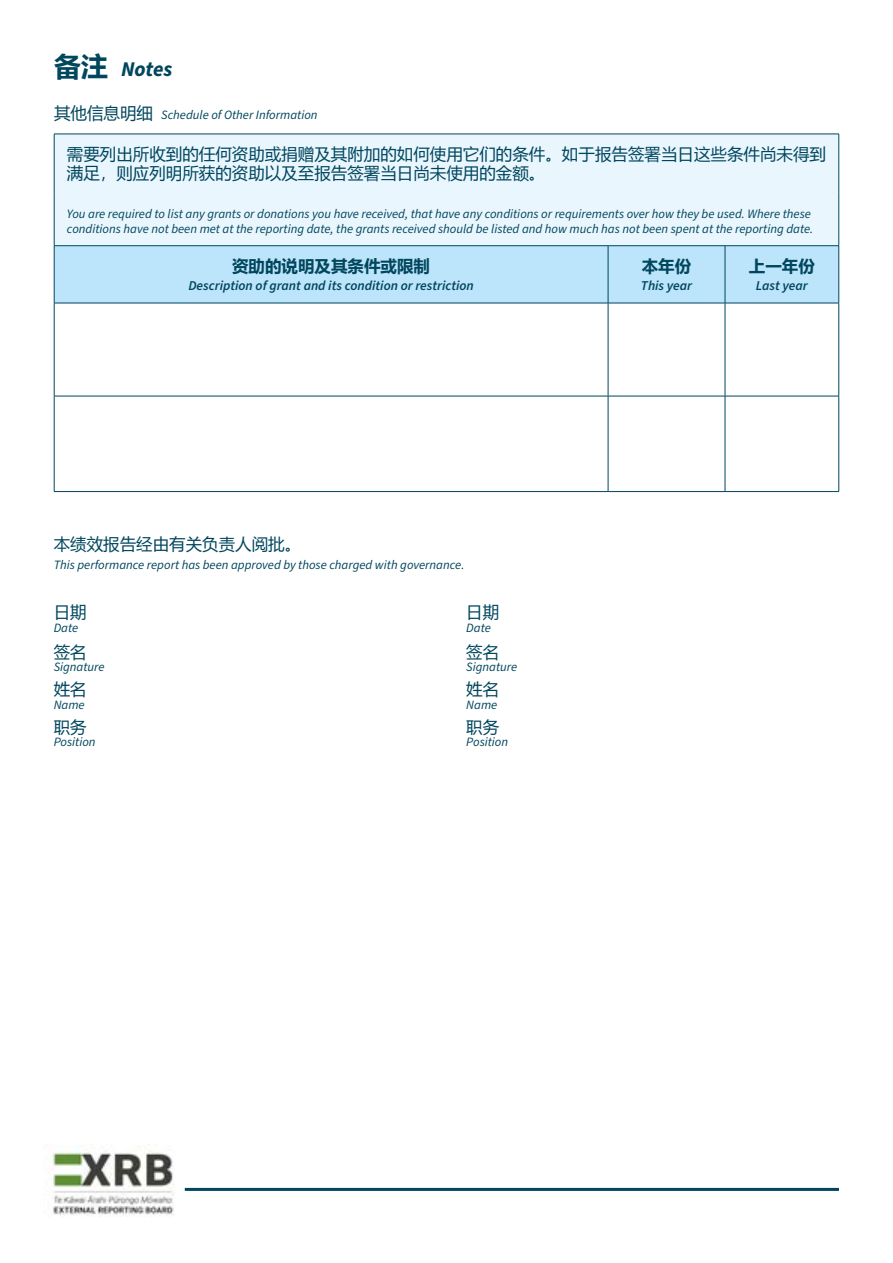
<style>
.page{position:relative;width:893px;height:1263px;background:#fff}
.page>*{position:absolute;margin:0;border:0;box-sizing:border-box;transform-origin:0 0}
.t1{font:italic 700 21px "Source Sans Pro";letter-spacing:-.005em;color:#00465d}
.Body_1{font:16.5px/19.5px "Microsoft Ya Hei";color:#00465d}
.Table_H{font:700 16.5px "Microsoft Ya Hei";color:#00465d}
.Body_1__space_after{font:16.5px "Microsoft Ya Hei";color:#00465d}
.Table_H-2{font:italic 600 13.5px "Source Sans Pro";color:#00465d}
.Body_1_eng{font:italic 12.75px/15px "Source Sans Pro";color:#00465d}
.Body_1_eng__less_lea{font:italic 12.75px "Source Sans Pro";color:#00465d}
.Body_1-2{font:italic 12.75px "Source Sans Pro";color:#00465d}
.s1{font-family:"Microsoft Ya Hei";font-style:normal;font-size:27px}
.s2{font-family:"Microsoft Ya Hei";font-style:normal;font-size:16.5px}
</style>
<div class="page">
<hr style="left:185px;top:1188px;width:654px;height:3px;background:#00465d">
<img style="left:52px;top:1146px;width:122px;height:70px">
<div style="left:55px;top:135px;width:783px;height:110px;background:#eaf6fe"></div>
<div style="left:55px;top:246px;width:783px;height:57px;background:#bce4fa"></div>
<svg style="left:55px;top:304px;width:783px;height:187px"></svg>
<hr style="left:838px;top:134px;width:1px;height:58px;background:#00465d">
<hr style="left:838px;top:192px;width:1px;height:53px;background:#00465d">
<hr style="left:54px;top:134px;width:554px;height:1px;background:#00465d">
<hr style="left:608px;top:134px;width:117px;height:1px;background:#00465d">
<hr style="left:725px;top:134px;width:114px;height:1px;background:#00465d">
<hr style="left:54px;top:245px;width:554px;height:1px;background:#00465d">
<hr style="left:608px;top:245px;width:117px;height:1px;background:#00465d">
<hr style="left:725px;top:245px;width:114px;height:1px;background:#00465d">
<hr style="left:725px;top:246px;width:1px;height:57px;background:#00465d">
<hr style="left:838px;top:246px;width:1px;height:57px;background:#00465d">
<hr style="left:54px;top:303px;width:554px;height:1px;background:#00465d">
<hr style="left:54px;top:303px;width:1px;height:93px;background:#00465d">
<hr style="left:608px;top:303px;width:1px;height:93px;background:#00465d">
<hr style="left:725px;top:303px;width:1px;height:93px;background:#00465d">
<hr style="left:838px;top:303px;width:1px;height:93px;background:#00465d">
<hr style="left:54px;top:396px;width:554px;height:1px;background:#00465d">
<hr style="left:54px;top:396px;width:1px;height:95px;background:#00465d">
<hr style="left:608px;top:396px;width:117px;height:1px;background:#00465d">
<hr style="left:608px;top:396px;width:1px;height:95px;background:#00465d">
<hr style="left:725px;top:396px;width:114px;height:1px;background:#00465d">
<hr style="left:725px;top:396px;width:1px;height:95px;background:#00465d">
<hr style="left:838px;top:396px;width:1px;height:95px;background:#00465d">
<hr style="left:54px;top:491px;width:554px;height:1px;background:#00465d">
<hr style="left:608px;top:491px;width:117px;height:1px;background:#00465d">
<hr style="left:725px;top:491px;width:114px;height:1px;background:#00465d">
<hr style="left:54px;top:134px;width:1px;height:58px;background:#00465d">
<hr style="left:54px;top:192px;width:1px;height:53px;background:#00465d">
<hr style="left:54px;top:246px;width:1px;height:57px;background:#00465d">
<hr style="left:608px;top:246px;width:1px;height:57px;background:#00465d">
<hr style="left:608px;top:303px;width:117px;height:1px;background:#00465d">
<hr style="left:725px;top:303px;width:114px;height:1px;background:#00465d">
<h1 class="t1" style="left:54px;top:54px;width:120px"><span class="s1">备注</span> Notes</h1>
<p class="Body_1-2" style="left:54px;top:107px;width:265px"><span class="s2">其他信息明细</span> Schedule of Other Information</p>
<p class="Body_1" style="left:67px;top:144px;width:761px">需要列出所收到的任何资助或捐赠及其附加的如何使用它们的条件。如于报告签署当日这些条件尚未得到满足，则应列明所获的资助以及至报告签署当日尚未使用的金额。</p>
<p class="Body_1_eng" style="left:67px;top:207px;width:748px">You are required to list any grants or donations you have received, that have any conditions or requirements over how they be used. Where these conditions have not been met at the reporting date, the grants received should be listed and how much has not been spent at the reporting date.</p>
<p class="Table_H" style="left:232px;top:254px;width:199px">资助的说明及其条件或限制</p>
<p class="Table_H-2" style="left:188px;top:277px;width:287px">Description of grant and its condition or restriction</p>
<p class="Table_H" style="left:642px;top:254px;width:51px">本年份</p>
<p class="Table_H-2" style="left:641px;top:277px;width:53px">This year</p>
<p class="Table_H" style="left:749px;top:254px;width:67px">上一年份</p>
<p class="Table_H-2" style="left:756px;top:277px;width:53px">Last year</p>
<p class="Body_1__space_after" style="left:54px;top:533px;width:249px">本绩效报告经由有关负责人阅批。</p>
<p class="Body_1_eng" style="left:54px;top:558px;width:412px">This performance report has been approved by those charged with governance.</p>
<p class="Body_1" style="left:54px;top:602px;width:34px">日期</p>
<p class="Body_1_eng__less_lea" style="left:54px;top:619px;width:26px">Date</p>
<p class="Body_1" style="left:54px;top:642px;width:34px">签名</p>
<p class="Body_1_eng__less_lea" style="left:54px;top:659px;width:52px">Signature</p>
<p class="Body_1" style="left:54px;top:679px;width:34px">姓名</p>
<p class="Body_1_eng__less_lea" style="left:54px;top:696px;width:33px">Name</p>
<p class="Body_1" style="left:54px;top:716px;width:34px">职务</p>
<p class="Body_1_eng__less_lea" style="left:54px;top:733px;width:43px">Position</p>
<p class="Body_1" style="left:466px;top:602px;width:34px">日期</p>
<p class="Body_1_eng__less_lea" style="left:466px;top:619px;width:26px">Date</p>
<p class="Body_1" style="left:466px;top:642px;width:34px">签名</p>
<p class="Body_1_eng__less_lea" style="left:466px;top:659px;width:52px">Signature</p>
<p class="Body_1" style="left:466px;top:679px;width:34px">姓名</p>
<p class="Body_1_eng__less_lea" style="left:466px;top:696px;width:33px">Name</p>
<p class="Body_1" style="left:466px;top:716px;width:34px">职务</p>
<p class="Body_1_eng__less_lea" style="left:466px;top:733px;width:43px">Position</p>
</div>
